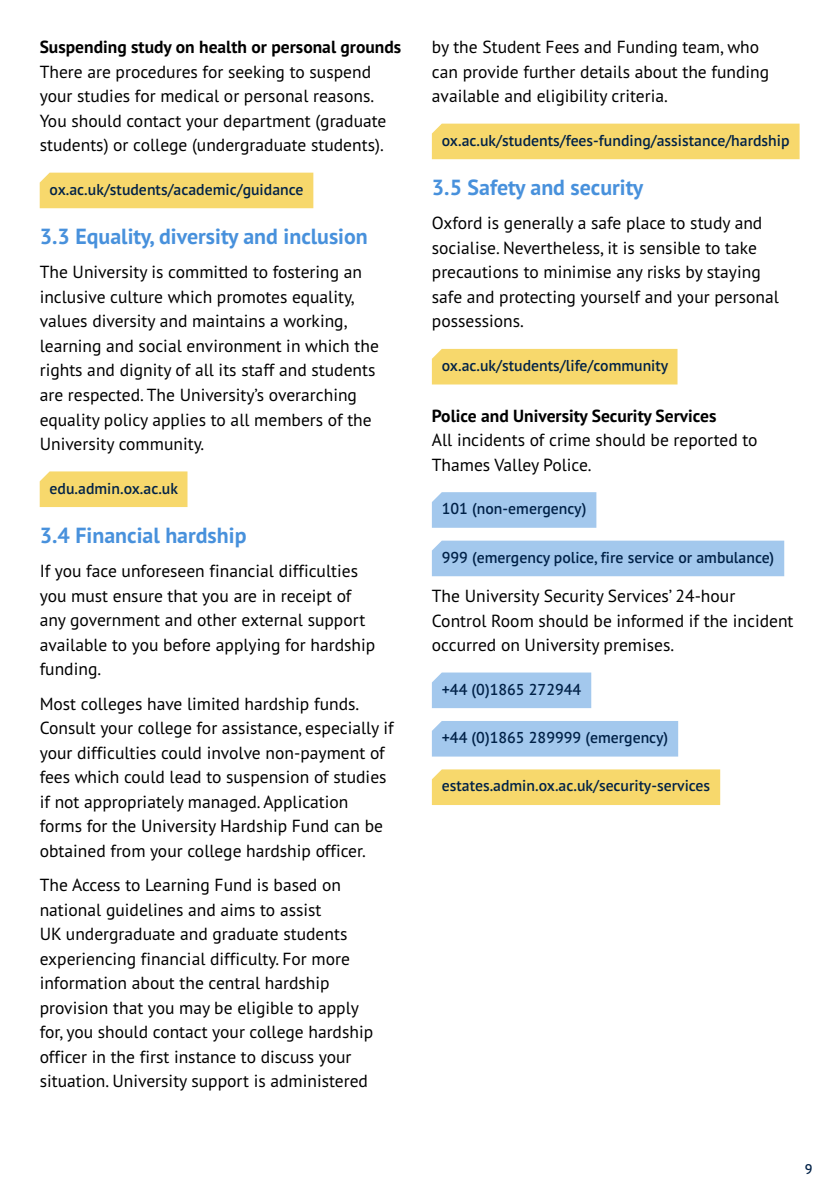
<style>
.page{position:relative;width:834px;height:1191px;background:#fff}
.page>*{position:absolute;margin:0;border:0;box-sizing:border-box;transform-origin:0 0}
.t1{font:700 21.88px "PT Sans Pro";color:#4891dc}
.t2{font:17.5px/24.5px "PT Sans Pro";color:#000}
.t3{font:700 17.5px "PT Sans Pro";color:#000}
.t4{font:600 15.75px "PT Sans Pro";color:#002147}
.t5{font:600 14px "PT Sans Pro";color:#002147}
</style>
<div class="page">
<div style="left:40px;top:173px;width:273px;height:35px;background:#f7d86c"></div>
<div style="left:40px;top:471px;width:147px;height:36px;background:#f7d86c"></div>
<div style="left:432px;top:124px;width:367px;height:35px;background:#f7d86c"></div>
<div style="left:432px;top:349px;width:245px;height:35px;background:#f7d86c"></div>
<div style="left:432px;top:492px;width:164px;height:36px;background:#a3c8ed"></div>
<div style="left:432px;top:540px;width:352px;height:36px;background:#a3c8ed"></div>
<div style="left:432px;top:672px;width:159px;height:36px;background:#a3c8ed"></div>
<div style="left:432px;top:721px;width:246px;height:35px;background:#a3c8ed"></div>
<div style="left:432px;top:769px;width:288px;height:36px;background:#f7d86c"></div>
<p class="t3" style="left:40px;top:35px;width:363px">Suspending study on health or personal grounds</p>
<p class="t2" style="left:40px;top:59px;width:348px">There are procedures for seeking to suspend your studies for medical or personal reasons.<br>You should contact your department (graduate students) or college (undergraduate students).</p>
<p class="t4" style="left:50px;top:179px;width:255px">ox.ac.uk/students/academic/guidance</p>
<p class="t1" style="left:40px;top:222px;width:329px">3.3 Equality, diversity and inclusion</p>
<p class="t2" style="left:40px;top:259px;width:341px">The University is committed to fostering an inclusive culture which promotes equality, values diversity and maintains a working, learning and social environment in which the rights and dignity of all its staff and students are respected. The University’s overarching equality policy applies to all members of the University community.</p>
<p class="t4" style="left:50px;top:478px;width:130px">edu.admin.ox.ac.uk</p>
<p class="t1" style="left:40px;top:521px;width:208px">3.4 Financial hardship</p>
<p class="t2" style="left:40px;top:558px;width:337px">If you face unforeseen financial difficulties you must ensure that you are in receipt of any government and other external support available to you before applying for hardship funding.</p>
<p class="t2" style="left:40px;top:691px;width:356px">Most colleges have limited hardship funds.<br>Consult your college for assistance, especially if your difficulties could involve non-payment of fees which could lead to suspension of studies if not appropriately managed. Application forms for the University Hardship Fund can be obtained from your college hardship officer.</p>
<p class="t2" style="left:40px;top:872px;width:335px">The Access to Learning Fund is based on national guidelines and aims to assist<br>UK undergraduate and graduate students experiencing financial difficulty. For more information about the central hardship provision that you may be eligible to apply for, you should contact your college hardship officer in the first instance to discuss your situation. University support is administered</p>
<p class="t2" style="left:432px;top:34px;width:339px">by the Student Fees and Funding team, who can provide further details about the funding available and eligibility criteria.</p>
<p class="t4" style="left:441px;top:130px;width:349px">ox.ac.uk/students/fees-funding/assistance/hardship</p>
<p class="t1" style="left:432px;top:173px;width:213px">3.5 Safety and security</p>
<p class="t2" style="left:432px;top:210px;width:348px">Oxford is generally a safe place to study and socialise. Nevertheless, it is sensible to take precautions to minimise any risks by staying safe and protecting yourself and your personal possessions.</p>
<p class="t4" style="left:441px;top:355px;width:228px">ox.ac.uk/students/life/community</p>
<p class="t3" style="left:432px;top:404px;width:286px">Police and University Security Services</p>
<p class="t2" style="left:432px;top:427px;width:327px">All incidents of crime should be reported to<br>Thames Valley Police.</p>
<p class="t4" style="left:441px;top:498px;width:146px">101 (non-emergency)</p>
<p class="t4" style="left:441px;top:547px;width:334px">999 (emergency police, fire service or ambulance)</p>
<p class="t2" style="left:432px;top:583px;width:363px">The University Security Services’ 24-hour<br>Control Room should be informed if the incident occurred on University premises.</p>
<p class="t4" style="left:441px;top:679px;width:141px">+44 (0)1865 272944</p>
<p class="t4" style="left:441px;top:727px;width:228px">+44 (0)1865 289999 (emergency)</p>
<p class="t4" style="left:441px;top:775px;width:270px">estates.admin.ox.ac.uk/security-services</p>
<p class="t5" style="left:804px;top:1159px;width:9px">9</p>
</div>
